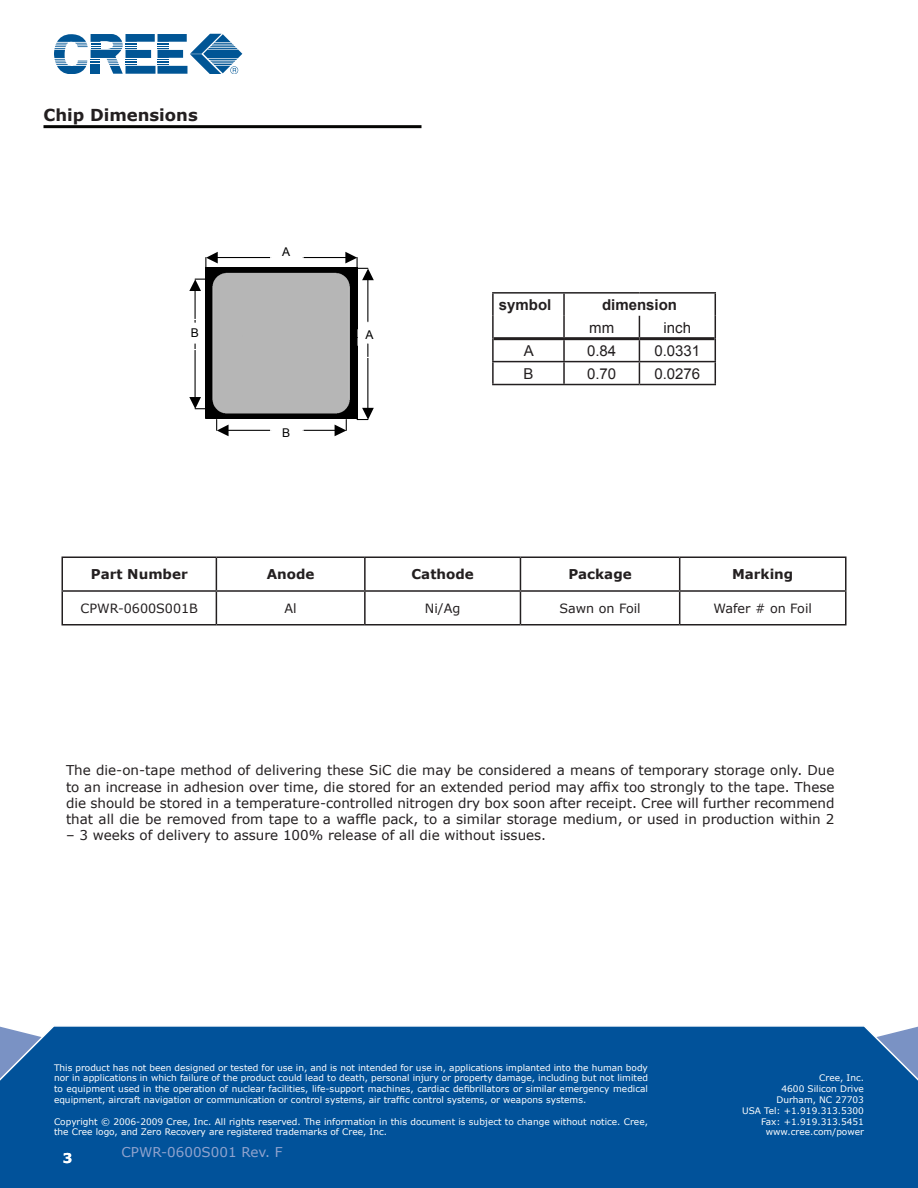
<style>
.page{position:relative;width:918px;height:1188px;background:#fff}
.page>*{position:absolute;margin:0;border:0;box-sizing:border-box;transform-origin:0 0}
.t1{font:700 16.5px "Verdana";color:#231f20}
.t2{font:15px "Arial";color:#231f20}
.t3{font:700 15px "Arial";color:#231f20}
.t4{font:13.5px/16.2px "Verdana";color:#231f20;text-align:justify}
.t5{font:700 13.5px "Verdana";color:#231f20}
.t6{font:13.5px "Verdana";color:#90a3ce}
.t7{font:700 13.5px "Verdana";color:#fff}
.t8{font:12.75px "Verdana";color:#231f20}
.t9{font:12px "Arial";color:#000}
.t10{font:9px/10.8px "Verdana";color:#fff;text-align:justify}
</style>
<div class="page">
<div style="left:0;top:1026px;width:918px;height:162px;background:#01529a"></div>
<svg style="left:54px;top:34px;width:188px;height:40px"></svg>
<hr style="left:44px;top:125px;width:378px;height:3px;background:#040503">
<svg style="left:215px;top:558px;width:466px;height:32px"></svg>
<hr style="left:62px;top:592px;width:1px;height:32px;background:#231f20">
<hr style="left:216px;top:592px;width:1px;height:32px;background:#231f20">
<hr style="left:364px;top:592px;width:2px;height:32px;background:#231f20">
<hr style="left:520px;top:592px;width:1px;height:32px;background:#231f20">
<hr style="left:679px;top:592px;width:1px;height:32px;background:#231f20">
<hr style="left:845px;top:592px;width:2px;height:32px;background:#231f20">
<hr style="left:62px;top:624px;width:154px;height:2px;background:#231f20">
<hr style="left:216px;top:624px;width:149px;height:2px;background:#231f20">
<hr style="left:365px;top:624px;width:155px;height:2px;background:#231f20">
<hr style="left:520px;top:624px;width:160px;height:2px;background:#231f20">
<hr style="left:680px;top:624px;width:167px;height:2px;background:#231f20">
<hr style="left:62px;top:556px;width:154px;height:2px;background:#231f20">
<hr style="left:62px;top:558px;width:1px;height:32px;background:#231f20">
<hr style="left:216px;top:556px;width:149px;height:2px;background:#231f20">
<hr style="left:216px;top:558px;width:1px;height:32px;background:#231f20">
<hr style="left:365px;top:556px;width:155px;height:2px;background:#231f20">
<hr style="left:364px;top:558px;width:2px;height:32px;background:#231f20">
<hr style="left:520px;top:556px;width:160px;height:2px;background:#231f20">
<hr style="left:520px;top:558px;width:1px;height:32px;background:#231f20">
<hr style="left:680px;top:556px;width:167px;height:2px;background:#231f20">
<hr style="left:679px;top:558px;width:1px;height:32px;background:#231f20">
<hr style="left:845px;top:558px;width:2px;height:32px;background:#231f20">
<hr style="left:62px;top:590px;width:154px;height:2px;background:#231f20">
<hr style="left:216px;top:590px;width:149px;height:2px;background:#231f20">
<hr style="left:365px;top:590px;width:155px;height:2px;background:#231f20">
<hr style="left:520px;top:590px;width:160px;height:2px;background:#231f20">
<hr style="left:680px;top:590px;width:167px;height:2px;background:#231f20">
<hr style="left:367px;top:280px;width:1px;height:42px;background:#000">
<hr style="left:367px;top:344px;width:1px;height:64px;background:#000">
<svg style="left:357px;top:408px;width:17px;height:12px"></svg>
<hr style="left:217px;top:257px;width:54px;height:1px;background:#000">
<svg style="left:205px;top:252px;width:13px;height:16px"></svg>
<hr style="left:303px;top:257px;width:43px;height:1px;background:#000">
<svg style="left:345px;top:252px;width:29px;height:28px"></svg>
<hr style="left:195px;top:290px;width:1px;height:32px;background:#000">
<svg style="left:189px;top:279px;width:17px;height:12px"></svg>
<hr style="left:195px;top:344px;width:1px;height:53px;background:#000">
<svg style="left:189px;top:397px;width:17px;height:12px"></svg>
<hr style="left:228px;top:430px;width:43px;height:1px;background:#000">
<svg style="left:216px;top:420px;width:13px;height:16px"></svg>
<hr style="left:303px;top:430px;width:32px;height:1px;background:#000">
<svg style="left:335px;top:420px;width:12px;height:16px"></svg>
<img style="left:206px;top:268px;width:151px;height:151px">
<hr style="left:492px;top:292px;width:72px;height:2px;background:#231f20">
<hr style="left:492px;top:294px;width:2px;height:22px;background:#231f20">
<hr style="left:564px;top:292px;width:75px;height:2px;background:#231f20">
<hr style="left:563px;top:294px;width:2px;height:22px;background:#231f20">
<hr style="left:639px;top:292px;width:77px;height:2px;background:#231f20">
<hr style="left:492px;top:316px;width:2px;height:23px;background:#231f20">
<hr style="left:563px;top:316px;width:2px;height:21px;background:#231f20">
<hr style="left:492px;top:339px;width:2px;height:22px;background:#231f20">
<hr style="left:563px;top:340px;width:2px;height:21px;background:#231f20">
<hr style="left:492px;top:361px;width:72px;height:1px;background:#231f20">
<hr style="left:492px;top:362px;width:2px;height:22px;background:#231f20">
<hr style="left:564px;top:361px;width:75px;height:1px;background:#231f20">
<hr style="left:563px;top:362px;width:2px;height:22px;background:#231f20">
<hr style="left:639px;top:361px;width:77px;height:1px;background:#231f20">
<svg style="left:639px;top:316px;width:1px;height:68px"></svg>
<svg style="left:715px;top:294px;width:1px;height:90px"></svg>
<hr style="left:492px;top:384px;width:72px;height:1px;background:#231f20">
<hr style="left:564px;top:384px;width:75px;height:1px;background:#231f20">
<hr style="left:639px;top:384px;width:77px;height:1px;background:#231f20">
<hr style="left:494px;top:337px;width:70px;height:3px;background:#231f20">
<hr style="left:564px;top:337px;width:75px;height:3px;background:#231f20">
<hr style="left:639px;top:337px;width:76px;height:3px;background:#231f20">
<p class="t1" style="left:44px;top:104px;width:156px">Chip Dimensions</p>
<p class="t9" style="left:191px;top:324px;width:10px">B</p>
<p class="t9" style="left:282px;top:244px;width:10px">A</p>
<p class="t9" style="left:282px;top:425px;width:10px">B</p>
<p class="t9" style="left:366px;top:327px;width:10px">A</p>
<p class="t3" style="left:499px;top:295px;width:54px">symbol</p>
<p class="t3" style="left:602px;top:295px;width:77px">dimension</p>
<p class="t2" style="left:589px;top:318px;width:26px">mm</p>
<p class="t2" style="left:664px;top:318px;width:29px">inch</p>
<p class="t2" style="left:524px;top:341px;width:12px">A</p>
<p class="t2" style="left:587px;top:341px;width:31px">0.84</p>
<p class="t2" style="left:654px;top:341px;width:47px">0.0331</p>
<p class="t2" style="left:523px;top:363px;width:12px">B</p>
<p class="t2" style="left:587px;top:363px;width:31px">0.70</p>
<p class="t2" style="left:654px;top:363px;width:47px">0.0276</p>
<p class="t5" style="left:91px;top:566px;width:98px">Part Number</p>
<p class="t5" style="left:267px;top:566px;width:49px">Anode</p>
<p class="t5" style="left:412px;top:566px;width:64px">Cathode</p>
<p class="t5" style="left:568px;top:566px;width:65px">Package</p>
<p class="t5" style="left:732px;top:566px;width:63px">Marking</p>
<p class="t8" style="left:81px;top:600px;width:119px">CPWR-0600S001B</p>
<p class="t8" style="left:285px;top:600px;width:14px">Al</p>
<p class="t8" style="left:425px;top:600px;width:37px">Ni/Ag</p>
<p class="t8" style="left:559px;top:600px;width:83px">Sawn on Foil</p>
<p class="t8" style="left:713px;top:600px;width:100px">Wafer # on Foil</p>
<p class="t4" style="left:66px;top:762px;width:770px">The die-on-tape method of delivering these SiC die may be considered a means of temporary storage only. Due to an increase in adhesion over time, die stored for an extended period may affix too strongly to the tape. These die should be stored in a temperature-controlled nitrogen dry box soon after receipt. Cree will further recommend that all die be removed from tape to a waffle pack, to a similar storage medium, or used in production within 2</p>
<p class="t4" style="left:66px;top:827px;width:482px">– 3 weeks of delivery to assure 100% release of all die without issues.</p>
<p class="t10" style="left:54px;top:1062px;width:596px">This product has not been designed or tested for use in, and is not intended for use in, applications implanted into the human body nor in applications in which failure of the product could lead to death, personal injury or property damage, including but not limited to equipment used in the operation of nuclear facilities, life-support machines, cardiac defibrillators or similar emergency medical equipment, aircraft navigation or communication or control systems, air traffic control systems, or weapons systems.</p>
<p class="t10" style="left:54px;top:1116px;width:595px">Copyright © 2006-2009 Cree, Inc. All rights reserved. The information in this document is subject to change without notice. Cree, the Cree logo, and Zero Recovery are registered trademarks of Cree, Inc.</p>
<p class="t7" style="left:63px;top:1149px;width:11px">3</p>
<p class="t6" style="left:122px;top:1143px;width:163px">CPWR-0600S001 Rev. F</p>
<p class="t10" style="left:819px;top:1073px;width:46px">Cree, Inc.</p>
<p class="t10" style="left:782px;top:1083px;width:84px">4600 Silicon Drive</p>
<p class="t10" style="left:776px;top:1094px;width:89px">Durham, NC 27703</p>
<p class="t10" style="left:742px;top:1105px;width:123px">USA Tel: +1.919.313.5300</p>
<p class="t10" style="left:761px;top:1116px;width:104px">Fax: +1.919.313.5451</p>
<p class="t10" style="left:766px;top:1127px;width:100px">www.cree.com/power</p>
</div>
